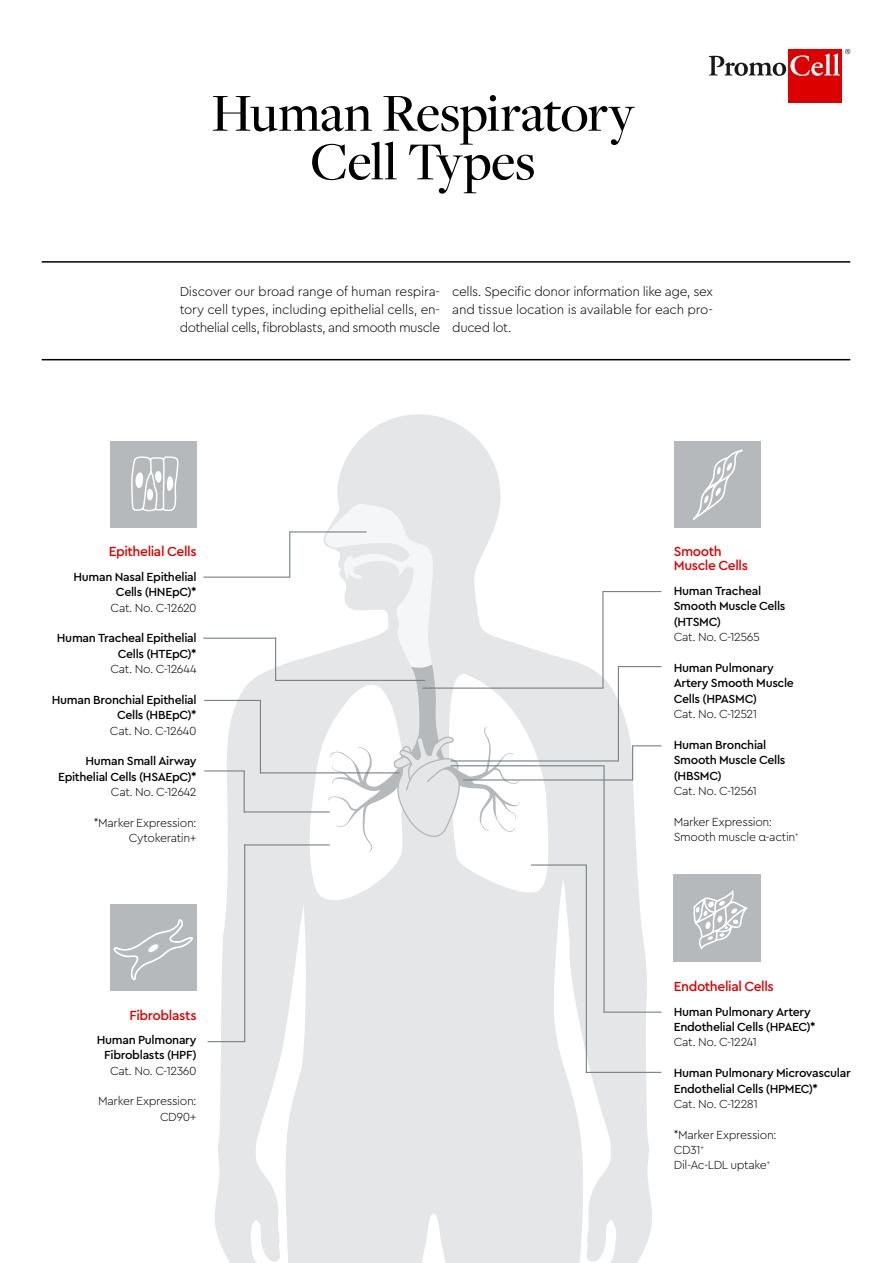
<style>
.page{position:relative;width:893px;height:1263px;background:#fff}
.page>*{position:absolute;margin:0;border:0;box-sizing:border-box;transform-origin:0 0}
.t1{font:500 55.5px/48.6px "Freight Disp Pro";letter-spacing:-.01em;color:#000;text-align:center}
.t2{font:500 13.8px/13.8px "Cera Pro";letter-spacing:-.03em;color:#db0000}
.t3{font:300 13.5px/18px "Cera Pro";letter-spacing:-.025em;color:#000;text-align:justify}
.t4{font:500 12.3px/15.3px "Cera Pro";letter-spacing:-.025em;color:#000;text-align:right}
.t5{font:300 12.3px/15.3px "Cera Pro";letter-spacing:-.025em;color:#000;text-align:right}
.t6{font:300 12.3px "Cera Pro";letter-spacing:-.045em;color:#000}
</style>
<div class="page">
<div style="left:788px;top:49px;width:54px;height:53px;background:#dc0000"></div>
<svg style="left:709px;top:49px;width:141px;height:27px"></svg>
<hr style="left:42px;top:261px;width:808px;height:2px;background:#000">
<hr style="left:42px;top:359px;width:808px;height:1px;background:#000">
<svg style="left:214px;top:414px;width:438px;height:849px;fill:#e4e6e8"></svg>
<svg style="left:307px;top:502px;width:246px;height:414px"></svg>
<hr style="left:203px;top:577px;width:87px;height:1px;background:#788186">
<hr style="left:602px;top:591px;width:59px;height:1px;background:#788186">
<hr style="left:618px;top:666px;width:43px;height:1px;background:#788186">
<svg style="left:632px;top:745px;width:29px;height:1px"></svg>
<hr style="left:422px;top:687px;width:181px;height:2px;background:#788186">
<hr style="left:451px;top:760px;width:168px;height:1px;background:#788186">
<hr style="left:451px;top:765px;width:152px;height:1px;background:#788186">
<hr style="left:463px;top:779px;width:170px;height:1px;background:#788186">
<hr style="left:604px;top:1011px;width:57px;height:2px;background:#788186">
<hr style="left:586px;top:1072px;width:75px;height:1px;background:#788186">
<hr style="left:203px;top:638px;width:73px;height:1px;background:#788186">
<hr style="left:204px;top:700px;width:57px;height:1px;background:#788186">
<hr style="left:204px;top:770px;width:41px;height:1px;background:#788186">
<hr style="left:208px;top:1041px;width:37px;height:1px;background:#788186">
<hr style="left:260px;top:772px;width:139px;height:1px;background:#788186">
<hr style="left:244px;top:811px;width:86px;height:1px;background:#788186">
<hr style="left:244px;top:844px;width:86px;height:1px;background:#788186">
<hr style="left:531px;top:864px;width:56px;height:1px;background:#788186">
<hr style="left:290px;top:531px;width:76px;height:1px;background:#788186">
<hr style="left:276px;top:680px;width:149px;height:1px;background:#788186">
<hr style="left:289px;top:531px;width:1px;height:47px;background:#788186">
<hr style="left:603px;top:765px;width:2px;height:248px;background:#788186">
<hr style="left:602px;top:591px;width:1px;height:97px;background:#788186">
<hr style="left:618px;top:666px;width:1px;height:94px;background:#788186">
<hr style="left:632px;top:746px;width:1px;height:34px;background:#788186">
<hr style="left:586px;top:865px;width:1px;height:208px;background:#788186">
<hr style="left:275px;top:638px;width:1px;height:43px;background:#788186">
<hr style="left:260px;top:700px;width:1px;height:73px;background:#788186">
<hr style="left:244px;top:771px;width:1px;height:41px;background:#788186">
<hr style="left:244px;top:844px;width:1px;height:198px;background:#788186">
<div style="left:674px;top:875px;width:87px;height:87px;background:#b6b9bc"></div>
<svg style="left:693px;top:890px;width:55px;height:60px"></svg>
<div style="left:110px;top:904px;width:87px;height:86px;background:#b6b9bc"></div>
<svg style="left:112px;top:919px;width:83px;height:72px"></svg>
<div style="left:674px;top:441px;width:87px;height:87px;background:#b6b9bc"></div>
<svg style="left:693px;top:449px;width:50px;height:71px"></svg>
<div style="left:110px;top:441px;width:86px;height:87px;background:#b6b9bc"></div>
<svg style="left:131px;top:456px;width:48px;height:56px"></svg>
<h1 class="t1" style="left:211px;top:87px;width:425px">Human Respiratory<br>Cell Types</h1>
<p class="t3" style="left:180px;top:282px;width:262px">Discover our broad range of human respira&shy;tory cell types, including epithelial cells, en&shy;dothelial cells, fibroblasts, and smooth muscle</p>
<p class="t3" style="left:452px;top:282px;width:262px">cells. Specific donor information like age, sex and tissue location is available for each pro&shy;duced lot.</p>
<p class="t2" style="left:109px;top:544px;width:89px">Epithelial Cells</p>
<p class="t4" style="left:73px;top:568px;width:125px">Human Nasal Epithelial<br>Cells (HNEpC)*</p>
<p class="t6" style="left:111px;top:599px;width:88px">Cat. No. C-12620</p>
<p class="t4" style="left:57px;top:630px;width:141px">Human Tracheal Epithelial<br>Cells (HTEpC)*</p>
<p class="t5" style="left:110px;top:661px;width:88px">Cat. No. C-12644</p>
<p class="t4" style="left:52px;top:691px;width:146px">Human Bronchial Epithelial<br>Cells (HBEpC)*</p>
<p class="t5" style="left:110px;top:722px;width:88px">Cat. No. C-12640</p>
<p class="t4" style="left:58px;top:753px;width:140px">Human Small Airway<br>Epithelial Cells (HSAEpC)*</p>
<p class="t5" style="left:111px;top:784px;width:87px">Cat. No. C-12642</p>
<p class="t5" style="left:94px;top:814px;width:104px">*Marker Expression:<br>Cytokeratin+</p>
<p class="t2" style="left:129px;top:1008px;width:69px">Fibroblasts</p>
<p class="t4" style="left:97px;top:1031px;width:101px">Human Pulmonary<br>Fibroblasts (HPF)</p>
<p class="t5" style="left:110px;top:1062px;width:88px">Cat. No. C-12360</p>
<p class="t5" style="left:98px;top:1093px;width:100px">Marker Expression:<br>CD90+</p>
<p class="t2" style="left:674px;top:544px;width:76px">Smooth<br>Muscle Cells</p>
<p class="t4" style="left:674px;top:583px;width:113px;text-align:left">Human Tracheal<br>Smooth Muscle Cells (HTSMC)</p>
<p class="t5" style="left:674px;top:629px;width:88px">Cat. No. C-12565</p>
<p class="t4" style="left:674px;top:660px;width:122px;text-align:left">Human Pulmonary<br>Artery Smooth Muscle<br>Cells (HPASMC)</p>
<p class="t5" style="left:674px;top:706px;width:85px">Cat. No. C-12521</p>
<p class="t4" style="left:674px;top:736px;width:113px;text-align:left">Human Bronchial<br>Smooth Muscle Cells (HBSMC)</p>
<p class="t5" style="left:674px;top:783px;width:85px">Cat. No. C-12561</p>
<p class="t5" style="left:674px;top:813px;width:127px;text-align:left">Marker Expression:<br>Smooth muscle α-actin<sup>+</sup></p>
<p class="t2" style="left:674px;top:979px;width:102px">Endothelial Cells</p>
<p class="t4" style="left:674px;top:1003px;width:143px;text-align:left">Human Pulmonary Artery<br>Endothelial Cells (HPAEC)*</p>
<p class="t5" style="left:674px;top:1034px;width:85px">Cat. No. C-12241</p>
<p class="t4" style="left:674px;top:1065px;width:178px;text-align:left">Human Pulmonary Microvascular<br>Endothelial Cells (HPMEC)*</p>
<p class="t5" style="left:674px;top:1096px;width:86px">Cat. No. C-12281</p>
<p class="t5" style="left:674px;top:1126px;width:104px;text-align:left">*Marker Expression:<br>CD31<sup>+<br></sup>Dil-Ac-LDL uptake<sup>+</sup></p>
</div>
